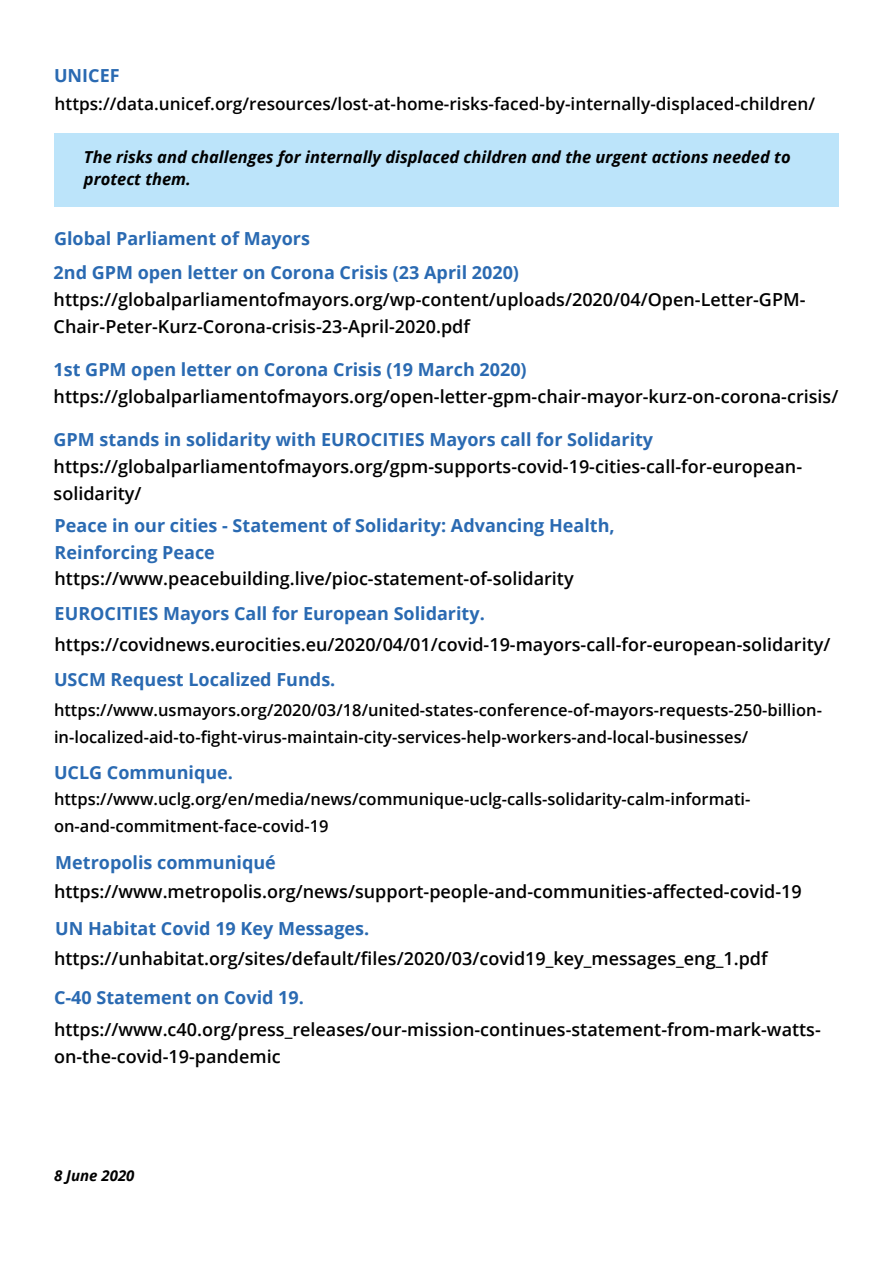
<style>
.page{position:relative;width:893px;height:1263px;background:#fff}
.page>*{position:absolute;margin:0;border:0;box-sizing:border-box;transform-origin:0 0}
.t1{font:600 18px/27px "Open Sans";color:#000}
.t2{font:700 18px/27px "Open Sans";color:#2a6ab2}
.t3{font:600 17.25px "Open Sans";color:#000}
.t4{font:600 16.5px/27px "Open Sans";color:#000}
.t5{font:italic 700 16.5px/22.5px "Open Sans";color:#000}
.t6{font:italic 700 15px "Open Sans";color:#000}
</style>
<div class="page">
<div style="left:54px;top:133px;width:785px;height:74px;background:#bce4fa"></div>
<p class="t2" style="left:54px;top:61px;width:67px">UNICEF</p>
<p class="t3" style="left:55px;top:92px;width:762px">https://data.unicef.org/resources/lost-at-home-risks-faced-by-internally-displaced-children/</p>
<p class="t5" style="left:84px;top:145px;width:708px">The risks and challenges for internally displaced children and the urgent actions needed to protect them.</p>
<p class="t2" style="left:54px;top:225px;width:258px">Global Parliament of Mayors</p>
<p class="t2" style="left:54px;top:258px;width:467px">2nd GPM open letter on Corona Crisis (23 April 2020)</p>
<p class="t1" style="left:54px;top:285px;width:753px">https://globalparliamentofmayors.org/wp-content/uploads/2020/04/Open-Letter-GPM-<br>Chair-Peter-Kurz-Corona-crisis-23-April-2020.pdf</p>
<p class="t2" style="left:54px;top:356px;width:475px">1st GPM open letter on Corona Crisis (19 March 2020)</p>
<p class="t1" style="left:54px;top:383px;width:786px">https://globalparliamentofmayors.org/open-letter-gpm-chair-mayor-kurz-on-corona-crisis/</p>
<p class="t2" style="left:54px;top:426px;width:601px">GPM stands in solidarity with EUROCITIES Mayors call for Solidarity</p>
<p class="t1" style="left:54px;top:453px;width:750px">https://globalparliamentofmayors.org/gpm-supports-covid-19-cities-call-for-european&shy;solidarity/</p>
<p class="t2" style="left:55px;top:511px;width:562px">Peace in our cities - Statement of Solidarity: Advancing Health,<br>Reinforcing Peace</p>
<p class="t1" style="left:54px;top:564px;width:521px">https://www.peacebuilding.live/pioc-statement-of-solidarity</p>
<p class="t2" style="left:55px;top:599px;width:432px">EUROCITIES Mayors Call for European Solidarity.</p>
<p class="t1" style="left:54px;top:630px;width:777px">https://covidnews.eurocities.eu/2020/04/01/covid-19-mayors-call-for-european-solidarity/</p>
<p class="t2" style="left:54px;top:666px;width:283px">USCM Request Localized Funds.</p>
<p class="t4" style="left:54px;top:696px;width:769px">https://www.usmayors.org/2020/03/18/united-states-conference-of-mayors-requests-250-billion&shy;in-localized-aid-to-fight-virus-maintain-city-services-help-workers-and-local-businesses/</p>
<p class="t2" style="left:54px;top:758px;width:181px">UCLG Communique.</p>
<p class="t4" style="left:54px;top:785px;width:698px">https://www.uclg.org/en/media/news/communique-uclg-calls-solidarity-calm-informati&shy;on-and-commitment-face-covid-19</p>
<p class="t2" style="left:55px;top:849px;width:222px">Metropolis communiqué</p>
<p class="t1" style="left:54px;top:877px;width:749px">https://www.metropolis.org/news/support-people-and-communities-affected-covid-19</p>
<p class="t2" style="left:55px;top:914px;width:316px">UN Habitat Covid 19 Key Messages.</p>
<p class="t1" style="left:54px;top:945px;width:715px">https://unhabitat.org/sites/default/files/2020/03/covid19_key_messages_eng_1.pdf</p>
<p class="t2" style="left:54px;top:983px;width:251px">C-40 Statement on Covid 19.</p>
<p class="t1" style="left:54px;top:1015px;width:768px">https://www.c40.org/press_releases/our-mission-continues-statement-from-mark-watts&shy;on-the-covid-19-pandemic</p>
<p class="t6" style="left:54px;top:1165px;width:82px">8 June 2020</p>
</div>
